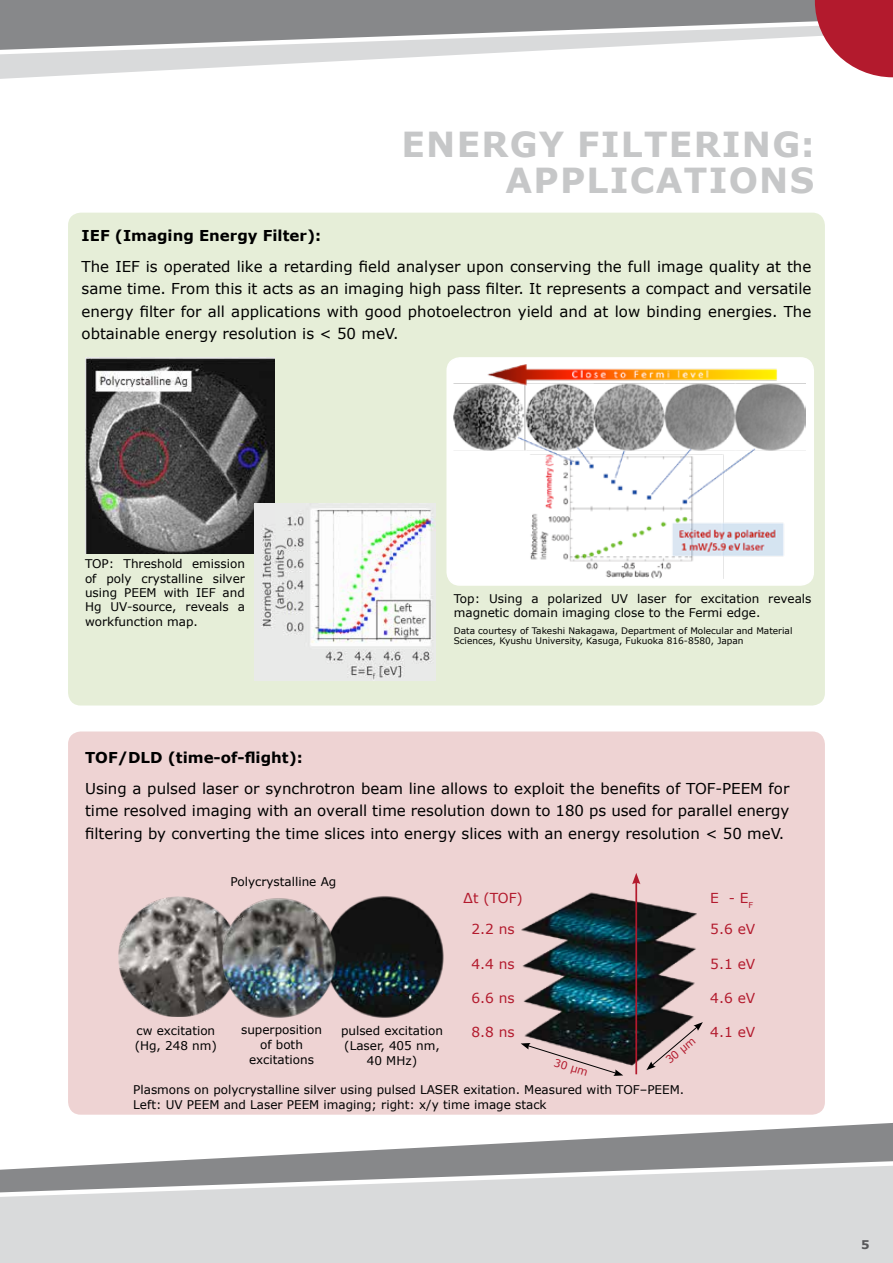
<style>
.page{position:relative;width:893px;height:1263px;background:#fff}
.page>*{position:absolute;margin:0;border:0;box-sizing:border-box;transform-origin:0 0}
.t1{font:700 34.5px/36px "Verdana";letter-spacing:.035em;color:#c6c7c8;text-align:right}
.t2{font:15px/22.5px "Verdana";color:#000;text-align:justify}
.t3{font:700 15px "Verdana";color:#000}
.t4{font:13.8px "Verdana";color:#b31a2d}
.t5{font:12px/15px "Verdana";color:#000}
.t6{font:700 12px "Verdana";color:#58585a}
.t7{font:10.8px "Verdana";color:#b31a2d}
.t8{font:9px/10.8px "Verdana";color:#000}
</style>
<div class="page">
<svg style="left:0;top:0;width:893px;height:79px"></svg>
<svg style="left:815px;top:0;width:78px;height:77px"></svg>
<svg style="left:264px;top:1123px;width:629px;height:33px"></svg>
<svg style="left:0;top:1156px;width:893px;height:107px;background:#cccdce"></svg>
<div style="left:68px;top:213px;width:757px;height:492px;background:#e6eed8;border-radius:13px"></div>
<img style="left:85px;top:358px;width:190px;height:195px">
<div style="left:447px;top:358px;width:366px;height:227px;background:#fff;border-radius:13px"></div>
<img style="left:454px;top:364px;width:351px;height:214px">
<div style="left:446px;top:357px;width:368px;height:229px;border:2px solid #fff;border-radius:13px"></div>
<img style="left:254px;top:503px;width:182px;height:178px">
<div style="left:68px;top:731px;width:757px;height:384px;background:#eed3d3;border-radius:13px"></div>
<img style="left:338px;top:896px;width:106px;height:122px">
<img style="left:119px;top:897px;width:99px;height:119px">
<img style="left:218px;top:898px;width:120px;height:120px">
<img style="left:521px;top:883px;width:176px;height:192px">
<hr style="left:635px;top:881px;width:2px;height:193px;background:#b31a2d">
<svg style="left:632px;top:873px;width:8px;height:11px"></svg>
<svg style="left:521px;top:1043px;width:102px;height:33px"></svg>
<svg style="left:646px;top:1022px;width:57px;height:48px"></svg>
<h1 class="t1" style="left:401px;top:126px;width:415px">ENERGY FILTERING:<br>APPLICATIONS</h1>
<p class="t3" style="left:82px;top:225px;width:241px">IEF (Imaging Energy Filter):</p>
<p class="t2" style="left:82px;top:255px;width:731px">The IEF is operated like a retarding field analyser upon conserving the full image quality at the same time. From this it acts as an imaging high pass filter. It represents a compact and versatile energy filter for all applications with good photoelectron yield and at low binding energies. The obtainable energy resolution is &lt; 50 meV.</p>
<p class="t5" style="left:85px;top:556px;width:161px;line-height:14.4px;text-align:justify">TOP: Threshold emission of poly crystalline silver using PEEM with IEF and Hg UV-source, reveals a workfunction map.</p>
<p class="t5" style="left:454px;top:591px;width:359px;line-height:14.4px">Top: Using a polarized UV laser for excitation reveals magnetic domain imaging close to the Fermi edge.</p>
<p class="t8" style="left:454px;top:625px;width:340px">Data courtesy of Takeshi Nakagawa, Department of Molecular and Material<br>Sciences, Kyushu University, Kasuga, Fukuoka 816-8580, Japan</p>
<p class="t3" style="left:85px;top:747px;width:219px">TOF/DLD (time-of-flight):</p>
<p class="t2" style="left:85px;top:777px;width:706px">Using a pulsed laser or synchrotron beam line allows to exploit the benefits of TOF-PEEM for time resolved imaging with an overall time resolution down to 180 ps used for parallel energy filtering by converting the time slices into energy slices with an energy resolution &lt; 50 meV.</p>
<p class="t5" style="left:231px;top:874px;width:107px">Polycrystalline Ag</p>
<p class="t5" style="left:241px;top:1022px;width:82px;text-align:center">superposition of both excitations</p>
<p class="t5" style="left:135px;top:1023px;width:84px">cw excitation (Hg, 248 nm)</p>
<p class="t5" style="left:341px;top:1023px;width:103px;text-align:center">pulsed excitation (Laser, 405 nm,<br>40 MHz)</p>
<p class="t4" style="left:463px;top:888px;width:61px">∆t (TOF)</p>
<p class="t4" style="left:471px;top:920px;width:45px">2.2 ns</p>
<p class="t4" style="left:471px;top:954px;width:45px">4.4 ns</p>
<p class="t4" style="left:471px;top:988px;width:45px">6.6 ns</p>
<p class="t4" style="left:471px;top:1023px;width:45px">8.8 ns</p>
<p class="t7" style="left:557px;top:1055px;width:36px;rotate:17deg">30 µm</p>
<p class="t7" style="left:662px;top:1056px;width:36px;rotate:-40deg">30 µm</p>
<p class="t5" style="left:133px;top:1082px;width:552px">Plasmons on polycrystalline silver using pulsed LASER exitation. Measured with TOF–PEEM.<br>Left: UV PEEM and Laser PEEM imaging; right: x/y time image stack</p>
<p class="t4" style="left:710px;top:888px;width:44px">E - E<sub>F</sub></p>
<p class="t4" style="left:710px;top:920px;width:46px">5.6 eV</p>
<p class="t4" style="left:710px;top:954px;width:46px">5.1 eV</p>
<p class="t4" style="left:710px;top:988px;width:46px">4.6 eV</p>
<p class="t4" style="left:710px;top:1023px;width:46px">4.1 eV</p>
<p class="t6" style="left:861px;top:1236px;width:10px">5</p>
</div>
